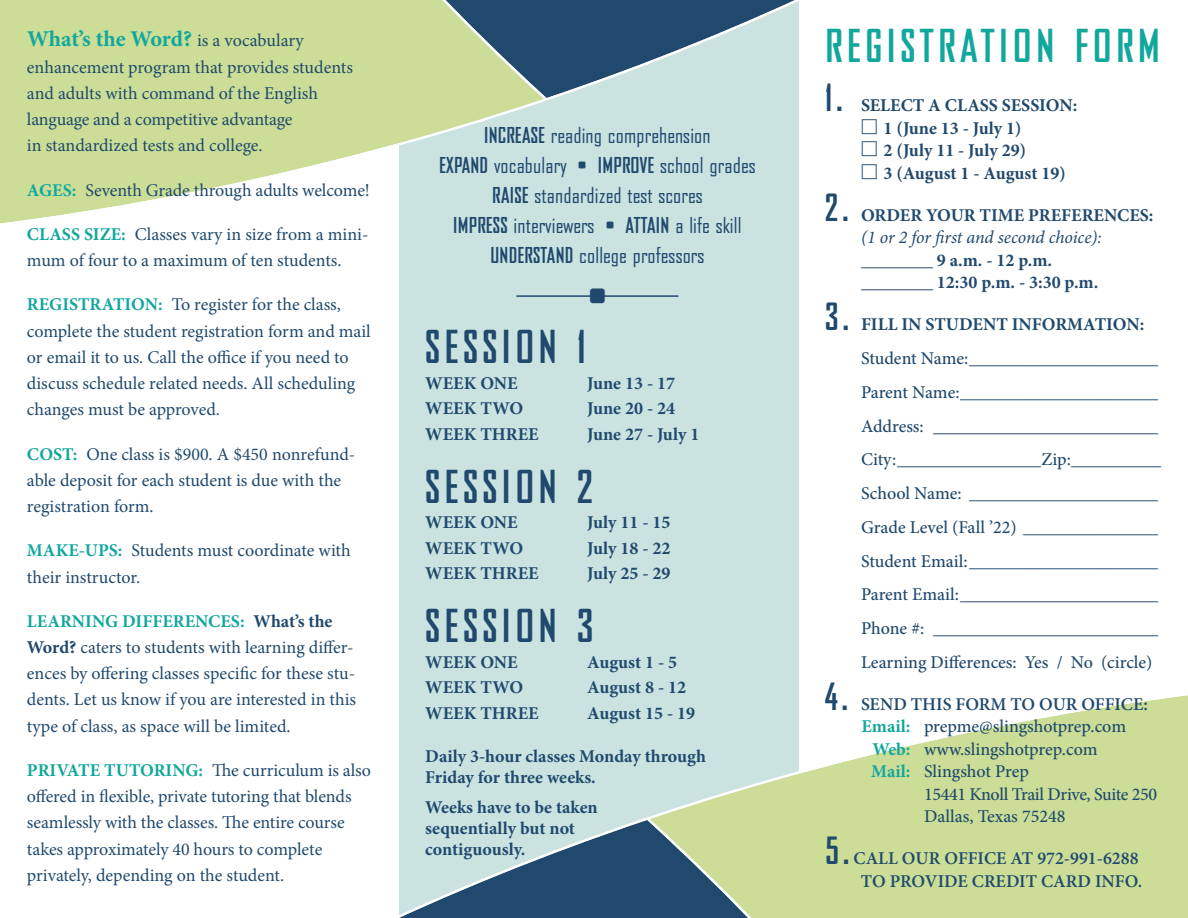
<style>
.page{position:relative;width:1188px;height:918px;background:#fff}
.page>*{position:absolute;margin:0;border:0;box-sizing:border-box;transform-origin:0 0}
.t1{font:45px "Bureau Agency";color:#20496d}
.t2{font:700 43.5px "Bureau Agency";letter-spacing:.1em;color:#20496d}
.t3{font:700 43.5px "Bureau Agency";letter-spacing:.1em;color:#12a79d}
.t4{font:700 22.5px "Minion Pro";letter-spacing:-.01em;color:#12a79d}
.t5{font:21px/30px "Bureau Agency";letter-spacing:.01em;color:#20496d;text-align:center}
.t6{font:18px/26.2px "Minion Pro";letter-spacing:-.005em;color:#20496d}
.t7{font:500 18px/33.8px "Minion Pro";letter-spacing:-.005em;color:#20496d}
.t8{font:700 18px/21px "Minion Pro";color:#20496d}
.t9{font:600 18px/22.5px "Minion Pro";color:#20496d;text-align:right}
.t10{font:italic 18px/22.5px "Minion Pro";letter-spacing:-.01em;color:#20496d}
.s1{font-weight:400;font-size:18px;color:#20496d}
.s2{font-weight:700;color:#12a79d}
.s3{font-weight:700}
.s4{font-family:"Bureau Agency";font-size:36px}
.s5{font-family:"Bureau Agency";font-weight:700;font-style:normal;font-size:36px}
.s6{font-weight:700;font-style:normal}
.s7{font-family:"Bureau Agency";font-weight:700;font-size:36px}
</style>
<div class="page">
<div style="left:399px;top:0;width:400px;height:918px;background:#cae3e1"></div>
<svg style="left:399px;top:695px;width:789px;height:223px;fill:#cbdd96"></svg>
<hr style="left:516px;top:295px;width:162px;height:2px;background:#20496d">
<svg style="left:0;top:0;width:799px;height:224px;fill:#cbdd96"></svg>
<p class="t4" style="left:27px;top:23px;width:278px">What’s the Word? <span class="s1">is a vocabulary</span></p>
<p class="t6" style="left:27px;top:54px;width:327px">enhancement program that provides students and adults with command of the English language and a competitive advantage<br>in standardized tests and college.</p>
<p class="t6" style="left:27px;top:177px;width:344px"><span class="s2">AGES:</span> Seventh Grade through adults welcome!</p>
<p class="t6" style="left:27px;top:221px;width:343px"><span class="s2">CLASS SIZE:</span> Classes vary in size from a mini&shy;mum of four to a maximum of ten students.</p>
<p class="t6" style="left:27px;top:292px;width:345px"><span class="s2">REGISTRATION:</span> To register for the class, complete the student registration form and mail or email it to us. Call the office if you need to discuss schedule related needs. All scheduling changes must be approved.</p>
<p class="t6" style="left:27px;top:441px;width:330px"><span class="s2">COST:</span> One class is $900. A $450 nonrefund&shy;able deposit for each student is due with the registration form.</p>
<p class="t6" style="left:27px;top:537px;width:325px"><span class="s2">MAKE-UPS:</span> Students must coordinate with their instructor.</p>
<p class="t6" style="left:27px;top:608px;width:331px"><span class="s2">LEARNING DIFFERENCES:</span> <span class="s3">What’s the Word?</span> caters to students with learning differ&shy;ences by offering classes specific for these stu&shy;dents. Let us know if you are interested in this type of class, as space will be limited.</p>
<p class="t6" style="left:27px;top:757px;width:346px"><span class="s2">PRIVATE TUTORING:</span> The curriculum is also offered in flexible, private tutoring that blends seamlessly with the classes. The entire course takes approximately 40 hours to complete privately, depending on the student.</p>
<p class="t5" style="left:439px;top:120px;width:318px"><span class="s3">INCREASE</span> reading comprehension<br><span class="s3">EXPAND</span> vocabulary • <span class="s3">IMPROVE</span> school grades <span class="s3">RAISE</span> standardized test scores<br><span class="s3">IMPRESS</span> interviewers • <span class="s3">ATTAIN</span> a life skill <span class="s3">UNDERSTAND</span> college professors</p>
<h1 class="t1" style="left:587px;top:272px;width:22px">•</h1>
<h2 class="t2" style="left:425px;top:323px;width:162px">SESSION 1</h2>
<p class="t8" style="left:425px;top:372px;width:94px">WEEK ONE</p>
<p class="t8" style="left:587px;top:372px;width:89px">June 13 - 17</p>
<p class="t8" style="left:425px;top:398px;width:99px">WEEK TWO</p>
<p class="t8" style="left:587px;top:398px;width:89px">June 20 - 24</p>
<p class="t8" style="left:425px;top:423px;width:115px">WEEK THREE</p>
<p class="t8" style="left:587px;top:423px;width:114px">June 27 - July 1</p>
<h2 class="t2" style="left:425px;top:463px;width:169px">SESSION 2</h2>
<p class="t8" style="left:425px;top:512px;width:94px">WEEK ONE</p>
<p class="t8" style="left:587px;top:512px;width:85px">July 11 - 15</p>
<p class="t8" style="left:425px;top:537px;width:99px">WEEK TWO</p>
<p class="t8" style="left:587px;top:537px;width:85px">July 18 - 22</p>
<p class="t8" style="left:425px;top:563px;width:115px">WEEK THREE</p>
<p class="t8" style="left:587px;top:563px;width:85px">July 25 - 29</p>
<h2 class="t2" style="left:425px;top:602px;width:170px">SESSION 3</h2>
<p class="t8" style="left:425px;top:651px;width:94px">WEEK ONE</p>
<p class="t8" style="left:587px;top:651px;width:91px">August 1 - 5</p>
<p class="t8" style="left:425px;top:677px;width:99px">WEEK TWO</p>
<p class="t8" style="left:587px;top:677px;width:100px">August 8 - 12</p>
<p class="t8" style="left:425px;top:702px;width:115px">WEEK THREE</p>
<p class="t8" style="left:587px;top:702px;width:109px">August 15 - 19</p>
<p class="t8" style="left:425px;top:746px;width:282px">Daily 3-hour classes Monday through<br>Friday for three weeks.</p>
<p class="t8" style="left:425px;top:797px;width:174px">Weeks have to be taken sequentially but not contiguously.</p>
<h2 class="t3" style="left:825px;top:22px;width:337px">REGISTRATION FORM</h2>
<p class="t8" style="left:825px;top:95px;width:254px"><span class="s4">1.</span> SELECT A CLASS SESSION:</p>
<p class="t8" style="left:861px;top:117px;width:162px"><sup>□</sup> 1 (June 13 - July 1)</p>
<p class="t8" style="left:861px;top:140px;width:167px"><sup>□</sup> 2 (July 11 - July 29)</p>
<p class="t8" style="left:861px;top:162px;width:206px"><sup>□</sup> 3 (August 1 - August 19)</p>
<p class="t10" style="left:861px;top:204px;width:294px;text-indent:-36px"><span class="s5">2.</span> <span class="s6">ORDER YOUR TIME PREFERENCES: </span>(1 or 2 for first and second choice):</p>
<p class="t8" style="left:861px;top:249px;width:239px;line-height:22.5px">________ 9 a.m. - 12 p.m. ________ 12:30 p.m. - 3:30 p.m.</p>
<p class="t7" style="left:861px;top:308px;width:302px;text-indent:-36px"><span class="s7">3.</span> <span class="s3">FILL IN STUDENT INFORMATION:<br></span>Student Name:_____________________ Parent Name:______________________ Address: _________________________ City:________________Zip:__________ School Name: _____________________ Grade Level (Fall ’22) _______________ Student Email:_____________________ Parent Email:______________________ Phone #: _________________________ Learning Differences: Yes / No (circle)</p>
<p class="t9" style="left:825px;top:693px;width:324px"><span class="s7">4.</span> SEND THIS FORM TO OUR OFFICE:</p>
<p class="t7" style="left:861px;top:710px;width:266px"><span class="s2">Email:</span> prepme@slingshotprep.com</p>
<p class="t7" style="left:873px;top:732px;width:226px"><span class="s2">Web:</span> www.slingshotprep.com</p>
<p class="t7" style="left:871px;top:755px;width:159px"><span class="s2">Mail:</span> Slingshot Prep</p>
<p class="t7" style="left:924px;top:777px;width:235px">15441 Knoll Trail Drive, Suite 250</p>
<p class="t7" style="left:924px;top:800px;width:143px">Dallas, Texas 75248</p>
<p class="t9" style="left:825px;top:847px;width:319px"><span class="s7">5.</span> CALL OUR OFFICE AT 972-991-6288<br>TO PROVIDE CREDIT CARD INFO.</p>
</div>
